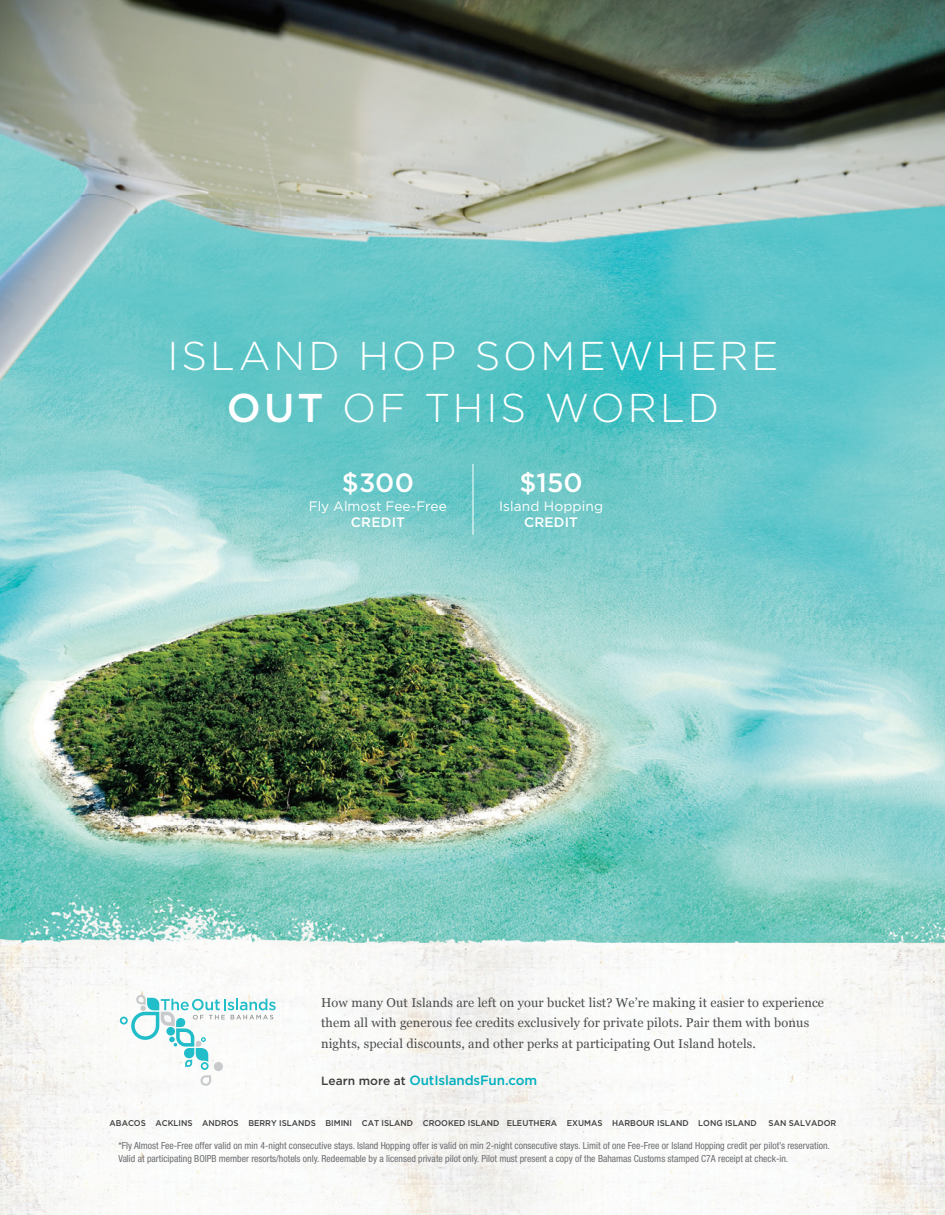
<style>
.page{position:relative;width:945px;height:1215px;background:#fff}
.page>*{position:absolute;margin:0;border:0;box-sizing:border-box;transform-origin:0 0}
.t1{font:300 40.2px/51.4px "Gotham";letter-spacing:.08em;color:#fff;text-align:center}
.t2{font:500 26.55px "Gotham";color:#fff}
.t3{font:13.65px "Gotham";letter-spacing:.005em;color:#fff}
.t4{font:500 13.65px "Gotham";letter-spacing:.015em;color:#fff}
.t5{font:500 13.35px "Gotham";letter-spacing:-.01em;color:#00b0be}
.t6{font:12.75px/20.7px "Georgia";letter-spacing:.01em;color:#4b4c4d}
.t7{font:condensed 9.75px/13.5px "Helvetica Neue";color:#6c6d70}
.t8{font:500 8.4px "Gotham";color:#3e3e3f;scale:.96 1}
.s1{font-weight:500}
.s2{font-size:12px;color:#3e3e3f}
</style>
<div class="page">
<img style="left:0;top:0;width:945px;height:1215px">
<hr style="left:473px;top:464px;width:1px;height:71px;background:#fff">
<svg style="left:120px;top:995px;width:156px;height:91px"></svg>
<h1 class="t1" style="left:167px;top:330px;width:613px">ISLAND HOP SOMEWHERE<br><span class="s1">OUT</span> OF THIS WORLD</h1>
<h2 class="t2" style="left:342px;top:467px;width:73px">$300</h2>
<h3 class="t3" style="left:309px;top:499px;width:139px">Fly Almost Fee-Free</h3>
<h3 class="t4" style="left:351px;top:515px;width:56px">CREDIT</h3>
<h2 class="t2" style="left:520px;top:467px;width:65px">$150</h2>
<h3 class="t3" style="left:499px;top:499px;width:106px">Island Hopping</h3>
<h3 class="t4" style="left:524px;top:515px;width:56px">CREDIT</h3>
<p class="t6" style="left:321px;top:991px;width:505px">How many Out Islands are left on your bucket list? We’re making it easier to experience them all with generous fee credits exclusively for private pilots. Pair them with bonus nights, special discounts, and other perks at participating Out Island hotels.</p>
<h3 class="t5" style="left:321px;top:1073px;width:217px"><span class="s2">Learn more at</span> OutIslandsFun.com</h3>
<p class="t8" style="left:110px;top:1118px;width:675px">ABACOS ACKLINS ANDROS BERRY ISLANDS BIMINI CAT ISLAND CROOKED ISLAND ELEUTHERA EXUMAS HARBOUR ISLAND LONG ISLAND</p>
<p class="t8" style="left:769px;top:1118px;width:72px">SAN SALVADOR</p>
<p class="t7" style="left:118px;top:1138px;width:713px">*Fly Almost Fee-Free offer valid on min 4-night consecutive stays. Island Hopping offer is valid on min 2-night consecutive stays. Limit of one Fee-Free or Island Hopping credit per pilot’s reservation.<br>Valid at participating BOIPB member resorts/hotels only. Redeemable by a licensed private pilot only. Pilot must present a copy of the Bahamas Customs stamped C7A receipt at check-in.</p>
</div>
